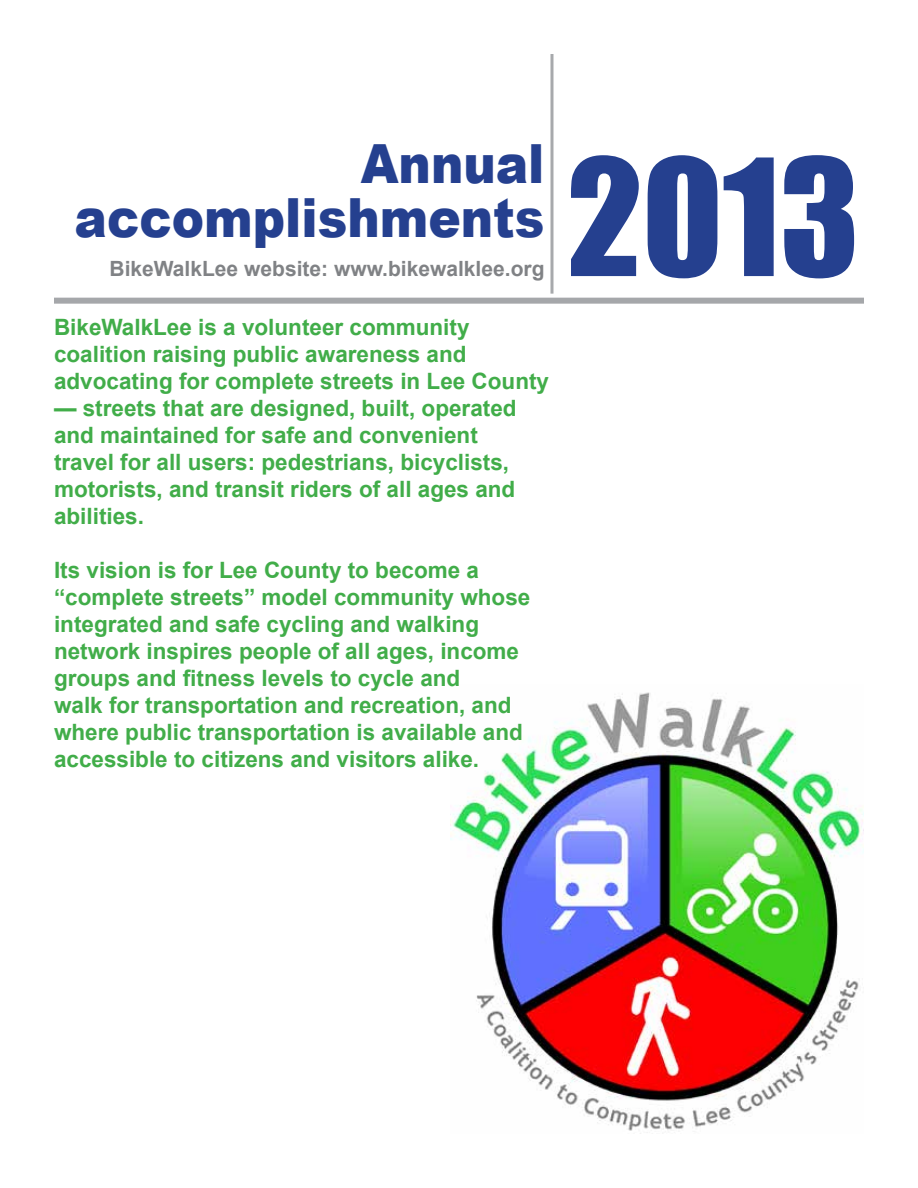
<style>
.page{position:relative;width:918px;height:1188px;background:#fff}
.page>*{position:absolute;margin:0;border:0;box-sizing:border-box;transform-origin:0 0}
.t1{font:150px "Impact";color:#25408f}
.t2{font:900 54px/54px "Arial";color:#25408f;text-align:right;scale:.9 1}
.t3{font:700 22.5px/27px "Arial";color:#41ad49}
.t4{font:700 21px "Arial";color:#808285}
</style>
<div class="page">
<img style="left:451px;top:692px;width:413px;height:442px">
<div style="left:54px;top:298px;width:810px;height:6px;background:#a5a7aa"></div>
<hr style="left:550px;top:54px;width:3px;height:240px;background:#a7a9ac">
<h2 class="t2" style="left:75px;top:135px;width:524px">Annual accomplishments</h2>
<p class="t4" style="left:110px;top:255px;width:436px">BikeWalkLee website: www.bikewalklee.org</p>
<p class="t3" style="left:54px;top:314px;width:497px">BikeWalkLee is a volunteer community coalition raising public awareness and advocating for complete streets in Lee County</p>
<p class="t3" style="left:54px;top:395px;width:464px">— streets that are designed, built, operated and maintained for safe and convenient travel for all users: pedestrians, bicyclists, motorists, and transit riders of all ages and abilities.</p>
<p class="t3" style="left:54px;top:557px;width:478px">Its vision is for Lee County to become a “complete streets” model community whose integrated and safe cycling and walking network inspires people of all ages, income groups and fitness levels to cycle and<br>walk for transportation and recreation, and where public transportation is available and accessible to citizens and visitors alike.</p>
<h1 class="t1" style="left:567px;top:101px;width:294px">2013</h1>
</div>
